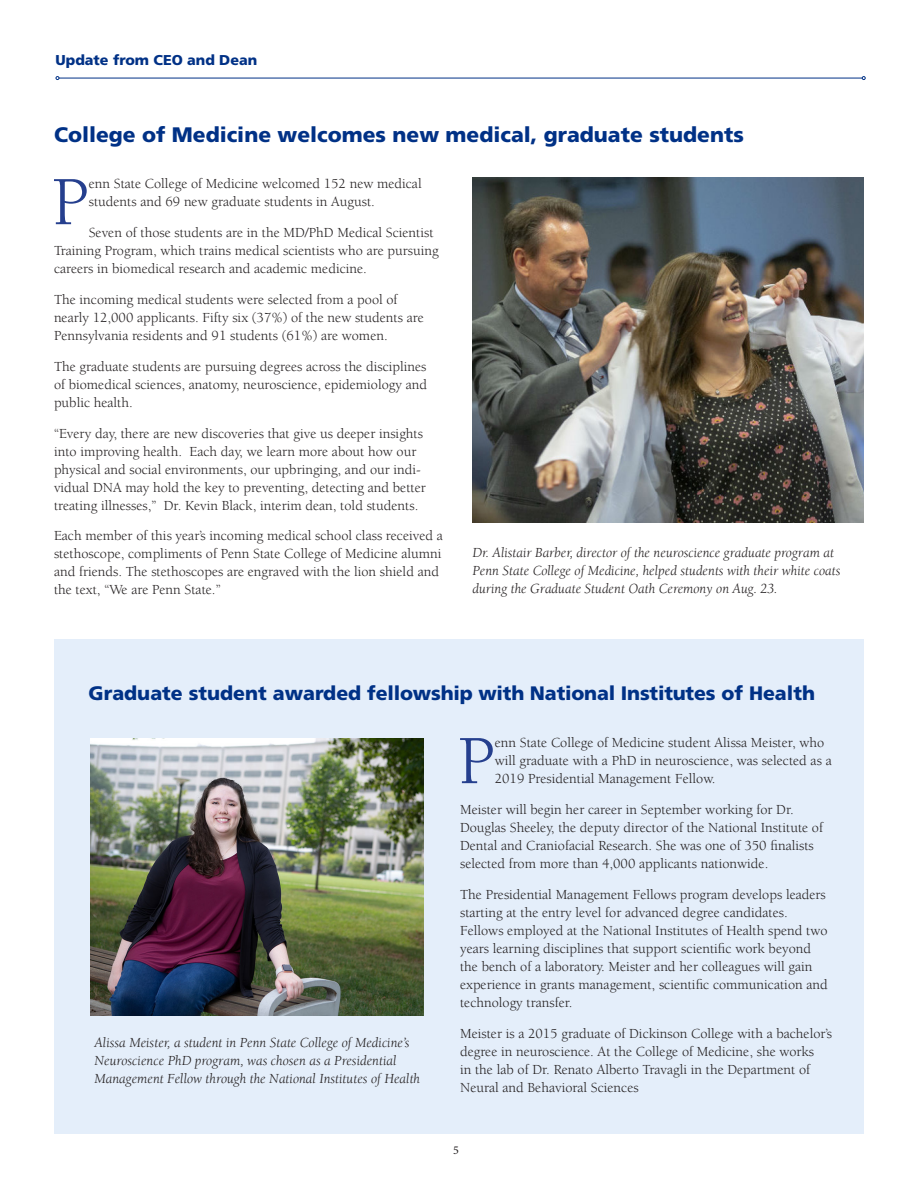
<style>
.page{position:relative;width:918px;height:1188px;background:#fff}
.page>*{position:absolute;margin:0;border:0;box-sizing:border-box;transform-origin:0 0}
.t1{font:70.95px "Berkeley";color:#253f8e}
.t2{font:900 21px "Frutiger";color:#003186}
.t3{font:900 19.5px "Frutiger";letter-spacing:-.01em;color:#003186}
.t4{font:14.25px/18px "Berkeley";color:#231f20}
.t5{font:italic 14.25px/18px "Berkeley";color:#231f20}
.t6{font:900 14.25px "Frutiger";color:#003186}
.t7{font:12px "Minion Pro";color:#231f20}
</style>
<div class="page">
<hr style="left:59px;top:78px;width:803px;height:1px;background:#003186">
<svg style="left:862px;top:76px;width:4px;height:4px"></svg>
<div style="left:54px;top:639px;width:810px;height:495px;background:#e4eefa"></div>
<img style="left:91px;top:739px;width:332px;height:276px">
<img style="left:472px;top:178px;width:392px;height:344px">
<p class="t6" style="left:56px;top:52px;width:203px">Update from CEO and Dean</p>
<p class="t2" style="left:54px;top:122px;width:691px">College of Medicine welcomes new medical, graduate students</p>
<p class="t1" style="left:52px;top:165px;width:38px">P</p>
<p class="t4" style="left:89px;top:175px;width:334px">enn State College of Medicine welcomed 152 new medical students and 69 new graduate students in August.</p>
<p class="t4" style="left:54px;top:224px;width:386px;text-indent:35px">Seven of those students are in the MD/PhD Medical Scientist<br>Training Program, which trains medical scientists who are pursuing careers in biomedical research and academic medicine.</p>
<p class="t4" style="left:54px;top:291px;width:371px">The incoming medical students were selected from a pool of nearly 12,000 applicants. Fifty six (37%) of the new students are<br>Pennsylvania residents and 91 students (61%) are women.</p>
<p class="t4" style="left:54px;top:358px;width:375px;text-align:justify">The graduate students are pursuing degrees across the disciplines of biomedical sciences, anatomy, neuroscience, epidemiology and public health.</p>
<p class="t4" style="left:54px;top:425px;width:373px">“Every day, there are new discoveries that give us deeper insights into improving health. Each day, we learn more about how our physical and social environments, our upbringing, and our indi&shy;vidual DNA may hold the key to preventing, detecting and better treating illnesses,” Dr. Kevin Black, interim dean, told students.</p>
<p class="t4" style="left:54px;top:527px;width:390px">Each member of this year’s incoming medical school class received a stethoscope, compliments of Penn State College of Medicine alumni and friends. The stethoscopes are engraved with the lion shield and the text, “We are Penn State.”</p>
<p class="t5" style="left:472px;top:544px;width:369px">Dr. Alistair Barber, director of the neuroscience graduate program at<br>Penn State College of Medicine, helped students with their white coats during the Graduate Student Oath Ceremony on Aug. 23.</p>
<p class="t3" style="left:89px;top:682px;width:728px">Graduate student awarded fellowship with National Institutes of Health</p>
<p class="t5" style="left:94px;top:1034px;width:327px">Alissa Meister, a student in Penn State College of Medicine’s<br>Neuroscience PhD program, was chosen as a Presidential<br>Management Fellow through the National Institutes of Health</p>
<p class="t1" style="left:458px;top:723px;width:38px">P</p>
<p class="t4" style="left:495px;top:734px;width:338px">enn State College of Medicine student Alissa Meister, who will graduate with a PhD in neuroscience, was selected as a<br>2019 Presidential Management Fellow.</p>
<p class="t4" style="left:460px;top:801px;width:364px">Meister will begin her career in September working for Dr.<br>Douglas Sheeley, the deputy director of the National Institute of Dental and Craniofacial Research. She was one of 350 finalists selected from more than 4,000 applicants nationwide.</p>
<p class="t4" style="left:460px;top:886px;width:369px">The Presidential Management Fellows program develops leaders starting at the entry level for advanced degree candidates.<br>Fellows employed at the National Institutes of Health spend two years learning disciplines that support scientific work beyond the bench of a laboratory. Meister and her colleagues will gain experience in grants management, scientific communication and technology transfer.</p>
<p class="t4" style="left:460px;top:1025px;width:373px">Meister is a 2015 graduate of Dickinson College with a bachelor’s degree in neuroscience. At the College of Medicine, she works<br>in the lab of Dr. Renato Alberto Travagli in the Department of Neural and Behavioral Sciences</p>
<p class="t7" style="left:453px;top:1142px;width:7px">5</p>
</div>
